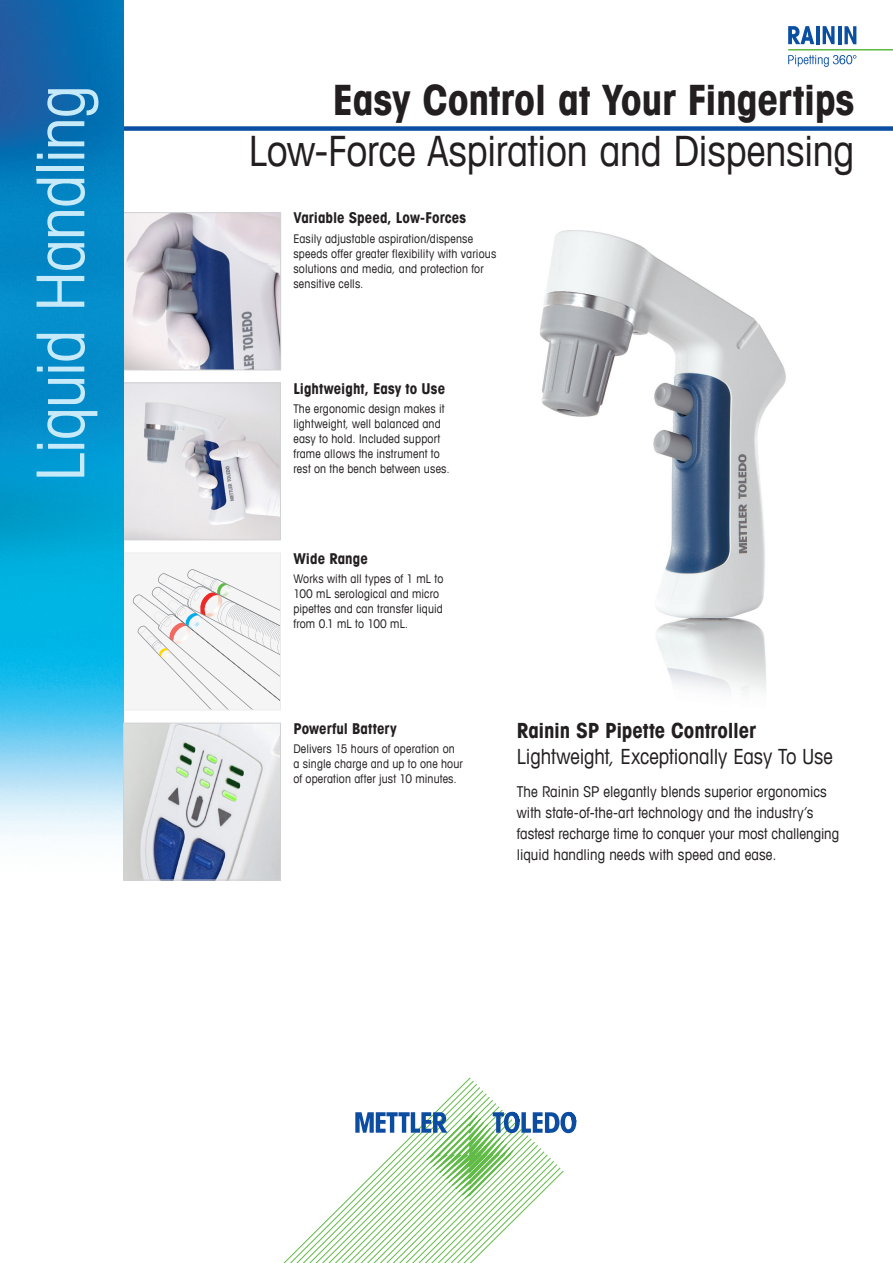
<style>
.page{position:relative;width:893px;height:1263px;background:#fff}
.page>*{position:absolute;margin:0;border:0;box-sizing:border-box;transform-origin:0 0}
.t1{font:condensed 66px "Avant Garde Com";letter-spacing:-.015em;color:#c6eafa}
._1_Title_Bold_28_34{font:condensed 42px "Avant Garde Com";letter-spacing:-.01em;color:#231f20}
._1_Title_Bold_28_34-2{font:700 condensed 42px "Avant Garde Com";letter-spacing:-.01em;color:#231f20}
._8_Subtitle_Book_14{font:condensed 21px "Avant Garde Com";letter-spacing:-.005em;color:#231f20}
._7_Subtitle_Bold_14{font:700 condensed 21px "Avant Garde Com";letter-spacing:-.01em;color:#231f20}
._11_Running_Text_10{font:condensed 15px/21px "Avant Garde Com";letter-spacing:.005em;color:#231f20}
._12_Running_Subhead{font:700 condensed 15px "Avant Garde Com";color:#231f20}
._14_Captions_8_10{font:condensed 12px/15px "Avant Garde Com";letter-spacing:.015em;color:#231f20}
</style>
<div class="page">
<img style="left:540px;top:230px;width:246px;height:463px">
<svg style="left:283px;top:1078px;width:253px;height:185px"></svg>
<svg style="left:355px;top:1112px;width:221px;height:87px"></svg>
<div style="left:102px;top:126px;width:791px;height:5px;background:#0a4fa2"></div>
<div style="left:123px;top:553px;width:157px;height:157px;background:#f5f5f6"></div>
<svg style="left:133px;top:569px;width:146px;height:139px"></svg>
<div style="left:123px;top:553px;width:158px;height:157px;border:1px solid #edebee"></div>
<img style="left:125px;top:385px;width:154px;height:153px">
<div style="left:123px;top:383px;width:158px;height:157px;border:1px solid #d1d2d4"></div>
<img style="left:125px;top:214px;width:154px;height:154px">
<div style="left:123px;top:212px;width:158px;height:158px;border:1px solid #d1d2d4"></div>
<img style="left:0;top:0;width:123px;height:838px">
<hr style="left:788px;top:49px;width:105px;height:2px;background:#60bb46">
<svg style="left:788px;top:26px;width:26px;height:18px"></svg>
<hr style="left:816px;top:26px;width:4px;height:18px;background:#0a4fa2">
<svg style="left:823px;top:26px;width:11px;height:18px"></svg>
<hr style="left:838px;top:26px;width:3px;height:18px;background:#0a4fa2">
<svg style="left:844px;top:26px;width:12px;height:18px"></svg>
<svg style="left:788px;top:55px;width:68px;height:12px"></svg>
<img style="left:125px;top:725px;width:154px;height:153px">
<div style="left:123px;top:723px;width:158px;height:157px;border:1px solid #d1d2d4"></div>
<p class="t1" style="left:20px;top:481px;width:398px;rotate:-90deg">Liquid Handling</p>
<p class="_1_Title_Bold_28_34-2" style="left:333px;top:73px;width:523px">Easy Control at Your Fingertips</p>
<p class="_1_Title_Bold_28_34" style="left:249px;top:125px;width:607px">Low-Force Aspiration and Dispensing</p>
<p class="_12_Running_Subhead" style="left:293px;top:208px;width:174px">Variable Speed, Low-Forces</p>
<p class="_14_Captions_8_10" style="left:293px;top:231px;width:204px">Easily adjustable aspiration/dispense speeds offer greater flexibility with various solutions and media, and protection for sensitive cells.</p>
<p class="_12_Running_Subhead" style="left:293px;top:379px;width:153px">Lightweight, Easy to Use</p>
<p class="_14_Captions_8_10" style="left:293px;top:401px;width:158px">The ergonomic design makes it lightweight, well balanced and easy to hold. Included support frame allows the instrument to rest on the bench between uses.</p>
<p class="_12_Running_Subhead" style="left:293px;top:549px;width:76px">Wide Range</p>
<p class="_14_Captions_8_10" style="left:293px;top:571px;width:151px">Works with all types of 1 mL to<br>100 mL serological and micro pipettes and can transfer liquid from 0.1 mL to 100 mL.</p>
<p class="_12_Running_Subhead" style="left:293px;top:719px;width:105px">Powerful Battery</p>
<p class="_14_Captions_8_10" style="left:293px;top:741px;width:171px">Delivers 15 hours of operation on a single charge and up to one hour of operation after just 10 minutes.</p>
<p class="_7_Subtitle_Bold_14" style="left:517px;top:717px;width:241px">Rainin SP Pipette Controller</p>
<p class="_8_Subtitle_Book_14" style="left:517px;top:743px;width:317px">Lightweight, Exceptionally Easy To Use</p>
<p class="_11_Running_Text_10" style="left:517px;top:781px;width:324px">The Rainin SP elegantly blends superior ergonomics with state-of-the-art technology and the industry’s fastest recharge time to conquer your most challenging liquid handling needs with speed and ease.</p>
</div>
